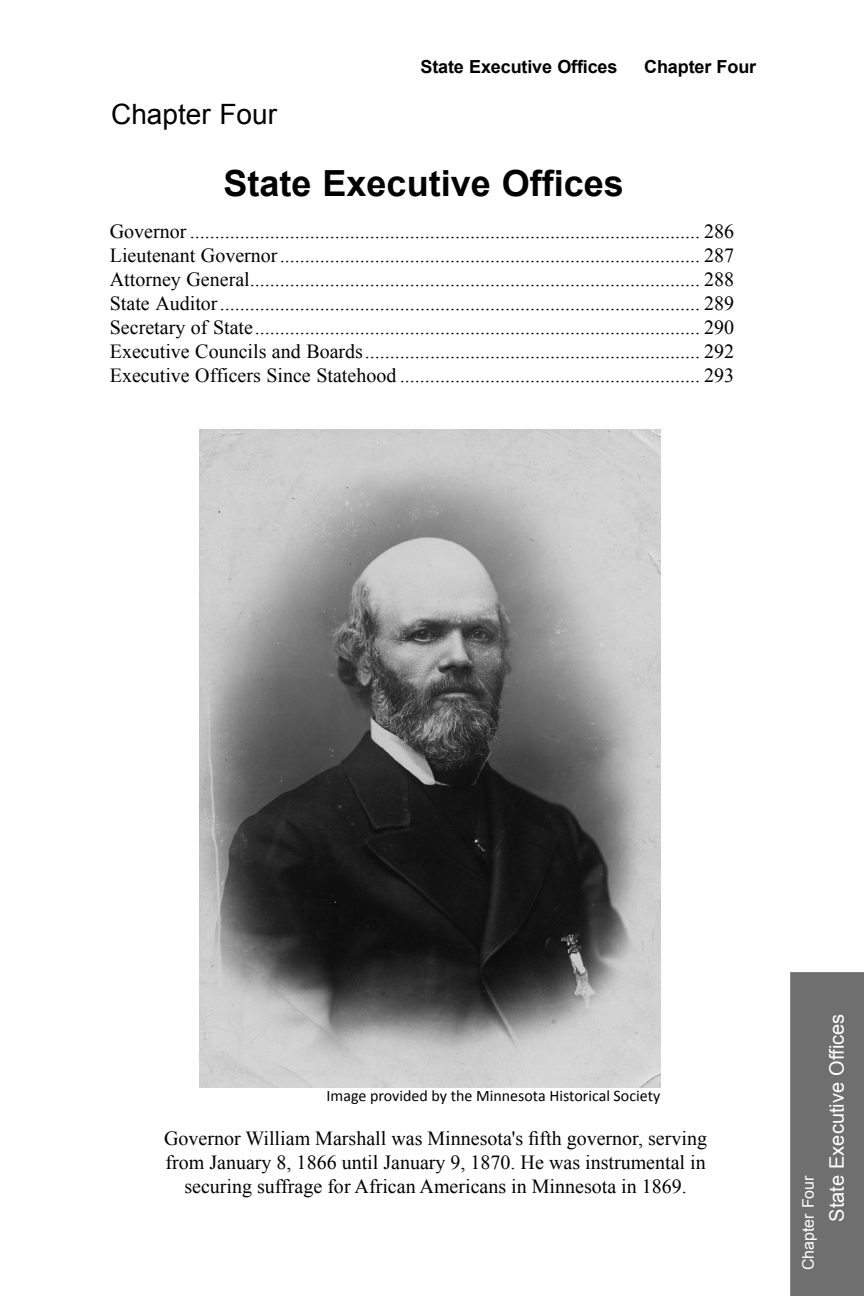
<style>
.page{position:relative;width:864px;height:1296px;background:#fff}
.page>*{position:absolute;margin:0;border:0;box-sizing:border-box;transform-origin:0 0}
.t1{font:700 36px "Arial";color:#000}
.t2{font:28px "Arial";color:#000}
.t3{font:20px/24px "Times New Roman";color:#000;text-align:justify}
.t4{font:20px "Arial";color:#fff}
.t5{font:700 18px "Arial";letter-spacing:-.01em;color:#000}
.t6{font:16px "Calibri";color:#000}
.t7{font:16px "Arial";color:#fff}
</style>
<div class="page">
<img style="left:200px;top:429px;width:460px;height:658px">
<div style="left:790px;top:972px;width:74px;height:324px;background:#6f6f6f"></div>
<h2 class="t2" style="left:111px;top:96px;width:167px">Chapter Four</h2>
<p class="t5" style="left:420px;top:54px;width:198px">State Executive Offices</p>
<p class="t5" style="left:644px;top:54px;width:114px">Chapter Four</p>
<h1 class="t1" style="left:223px;top:159px;width:402px">State Executive Offices</h1>
<p class="t3" style="left:110px;top:219px;width:626px">Governor ...................................................................................................... 286<br>Lieutenant Governor.................................................................................... 287<br>Attorney General.......................................................................................... 288<br>State Auditor................................................................................................ 289<br>Secretary of State......................................................................................... 290<br>Executive Councils and Boards................................................................... 292<br>Executive Officers Since Statehood ............................................................ 293</p>
<p class="t6" style="left:326px;top:1085px;width:335px">Image provided by the Minnesota Historical Society</p>
<p class="t3" style="left:164px;top:1125px;width:544px;text-align:center">Governor William Marshall was Minnesota's fifth governor, serving from January 8, 1866 until January 9, 1870. He was instrumental in securing suffrage for African Americans in Minnesota in 1869.</p>
<p class="t7" style="left:797px;top:1270px;width:96px;rotate:-90deg">Chapter Four</p>
<p class="t4" style="left:823px;top:1221px;width:209px;rotate:-90deg">State Executive Offices</p>
</div>
